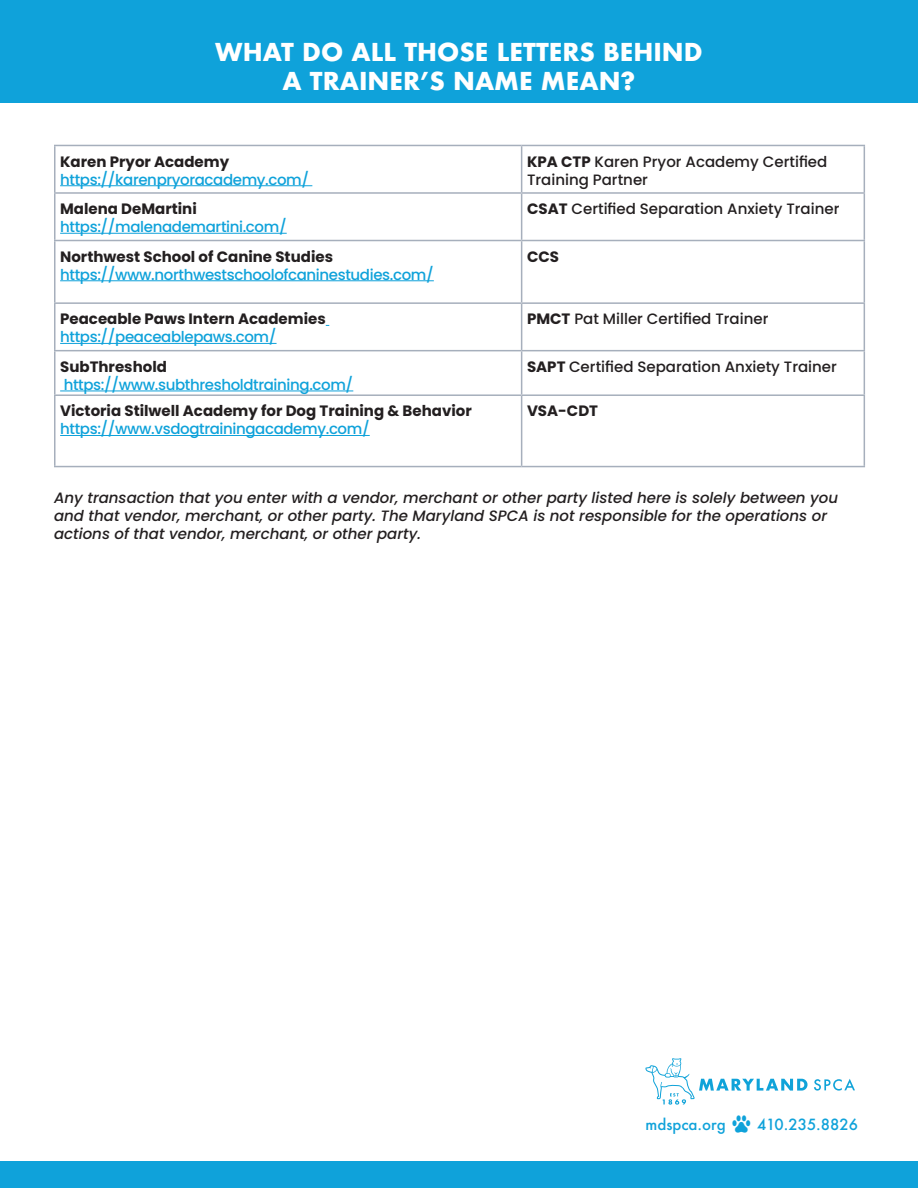
<style>
.page{position:relative;width:918px;height:1188px;background:#fff}
.page>*{position:absolute;margin:0;border:0;box-sizing:border-box;transform-origin:0 0}
.t1{font:700 24px "Futura";color:#fff}
.t2{font:italic 500 15px/18px "Poppins";color:#231f20}
.t3{font:500 15px "Poppins";letter-spacing:-.025em;color:#0fa2da}
.t4{font:700 15px "Poppins";color:#231f20}
.t5{font:500 15px/18px "Poppins";color:#231f20}
.t6{font:500 15px "Futura";color:#0fa2da}
.s1{font-weight:700}
</style>
<div class="page">
<div style="left:0;top:0;width:918px;height:103px;background:#0fa2da"></div>
<div style="left:0;top:1161px;width:918px;height:27px;background:#0fa2da"></div>
<svg style="left:814px;top:1079px;width:41px;height:12px"></svg>
<svg style="left:645px;top:1058px;width:163px;height:47px"></svg>
<svg style="left:56px;top:146px;width:808px;height:320px"></svg>
<hr style="left:54px;top:145px;width:468px;height:1px;background:#a6afbc">
<hr style="left:54px;top:146px;width:2px;height:46px;background:#a6afbc">
<hr style="left:522px;top:145px;width:343px;height:1px;background:#a6afbc">
<hr style="left:521px;top:146px;width:1px;height:46px;background:#a6afbc">
<hr style="left:864px;top:146px;width:1px;height:46px;background:#a6afbc">
<hr style="left:54px;top:192px;width:468px;height:2px;background:#a6afbc">
<hr style="left:54px;top:194px;width:2px;height:46px;background:#a6afbc">
<hr style="left:522px;top:192px;width:343px;height:2px;background:#a6afbc">
<hr style="left:521px;top:194px;width:1px;height:46px;background:#a6afbc">
<hr style="left:864px;top:194px;width:1px;height:46px;background:#a6afbc">
<hr style="left:54px;top:240px;width:468px;height:1px;background:#a6afbc">
<hr style="left:54px;top:241px;width:2px;height:61px;background:#a6afbc">
<hr style="left:522px;top:240px;width:343px;height:1px;background:#a6afbc">
<hr style="left:521px;top:241px;width:1px;height:61px;background:#a6afbc">
<hr style="left:864px;top:241px;width:1px;height:61px;background:#a6afbc">
<hr style="left:54px;top:302px;width:468px;height:2px;background:#a6afbc">
<hr style="left:54px;top:304px;width:2px;height:46px;background:#a6afbc">
<hr style="left:522px;top:302px;width:343px;height:2px;background:#a6afbc">
<hr style="left:521px;top:304px;width:1px;height:46px;background:#a6afbc">
<hr style="left:864px;top:304px;width:1px;height:46px;background:#a6afbc">
<hr style="left:54px;top:350px;width:468px;height:1px;background:#a6afbc">
<hr style="left:54px;top:351px;width:2px;height:43px;background:#a6afbc">
<hr style="left:522px;top:350px;width:343px;height:1px;background:#a6afbc">
<hr style="left:521px;top:351px;width:1px;height:43px;background:#a6afbc">
<hr style="left:864px;top:351px;width:1px;height:43px;background:#a6afbc">
<hr style="left:54px;top:394px;width:468px;height:2px;background:#a6afbc">
<hr style="left:54px;top:396px;width:2px;height:70px;background:#a6afbc">
<hr style="left:522px;top:394px;width:343px;height:2px;background:#a6afbc">
<hr style="left:521px;top:396px;width:1px;height:70px;background:#a6afbc">
<hr style="left:864px;top:396px;width:1px;height:70px;background:#a6afbc">
<hr style="left:54px;top:466px;width:468px;height:1px;background:#a6afbc">
<hr style="left:522px;top:466px;width:343px;height:1px;background:#a6afbc">
<hr style="left:60px;top:185px;width:252px;height:1px;background:#0fa2da">
<hr style="left:60px;top:233px;width:227px;height:1px;background:#0fa2da">
<hr style="left:60px;top:280px;width:374px;height:1px;background:#0fa2da">
<hr style="left:60px;top:343px;width:217px;height:1px;background:#0fa2da">
<hr style="left:60px;top:391px;width:293px;height:1px;background:#0fa2da">
<hr style="left:60px;top:435px;width:310px;height:1px;background:#0fa2da">
<p class="t1" style="left:215px;top:35px;width:489px">WHAT DO ALL THOSE LETTERS BEHIND</p>
<p class="t1" style="left:283px;top:63px;width:354px">A TRAINER’S NAME MEAN?</p>
<p class="t4" style="left:60px;top:153px;width:171px">Karen Pryor Academy</p>
<p class="t3" style="left:60px;top:171px;width:251px">https://karenpryoracademy.com/</p>
<p class="t5" style="left:527px;top:152px;width:302px"><span class="s1">KPA CTP</span> Karen Pryor Academy Certified<br>Training Partner</p>
<p class="t4" style="left:60px;top:200px;width:138px">Malena DeMartini</p>
<p class="t3" style="left:60px;top:218px;width:228px">https://malenademartini.com/</p>
<p class="t5" style="left:527px;top:200px;width:314px"><span class="s1">CSAT</span> Certified Separation Anxiety Trainer</p>
<p class="t4" style="left:60px;top:248px;width:274px">Northwest School of Canine Studies</p>
<p class="t3" style="left:60px;top:266px;width:375px">https://www.northwestschoolofcaninestudies.com/</p>
<p class="t4" style="left:527px;top:248px;width:34px">CCS</p>
<p class="t4" style="left:60px;top:310px;width:267px">Peaceable Paws Intern Academies</p>
<p class="t3" style="left:60px;top:328px;width:218px">https://peaceablepaws.com/</p>
<p class="t5" style="left:527px;top:310px;width:243px"><span class="s1">PMCT</span> Pat Miller Certified Trainer</p>
<p class="t4" style="left:60px;top:358px;width:108px">SubThreshold</p>
<p class="t3" style="left:64px;top:376px;width:291px">https://www.subthresholdtraining.com/</p>
<p class="t5" style="left:527px;top:358px;width:311px"><span class="s1">SAPT</span> Certified Separation Anxiety Trainer</p>
<p class="t4" style="left:60px;top:402px;width:413px">Victoria Stilwell Academy for Dog Training &amp; Behavior</p>
<p class="t3" style="left:60px;top:420px;width:311px">https://www.vsdogtrainingacademy.com/</p>
<p class="t4" style="left:527px;top:402px;width:73px">VSA-CDT</p>
<p class="t2" style="left:54px;top:489px;width:786px">Any transaction that you enter with a vendor, merchant or other party listed here is solely between you and that vendor, merchant, or other party. The Maryland SPCA is not responsible for the operations or actions of that vendor, merchant, or other party.</p>
<p class="t6" style="left:645px;top:1114px;width:82px">mdspca.org</p>
<p class="t6" style="left:757px;top:1114px;width:102px">410.235.8826</p>
</div>
